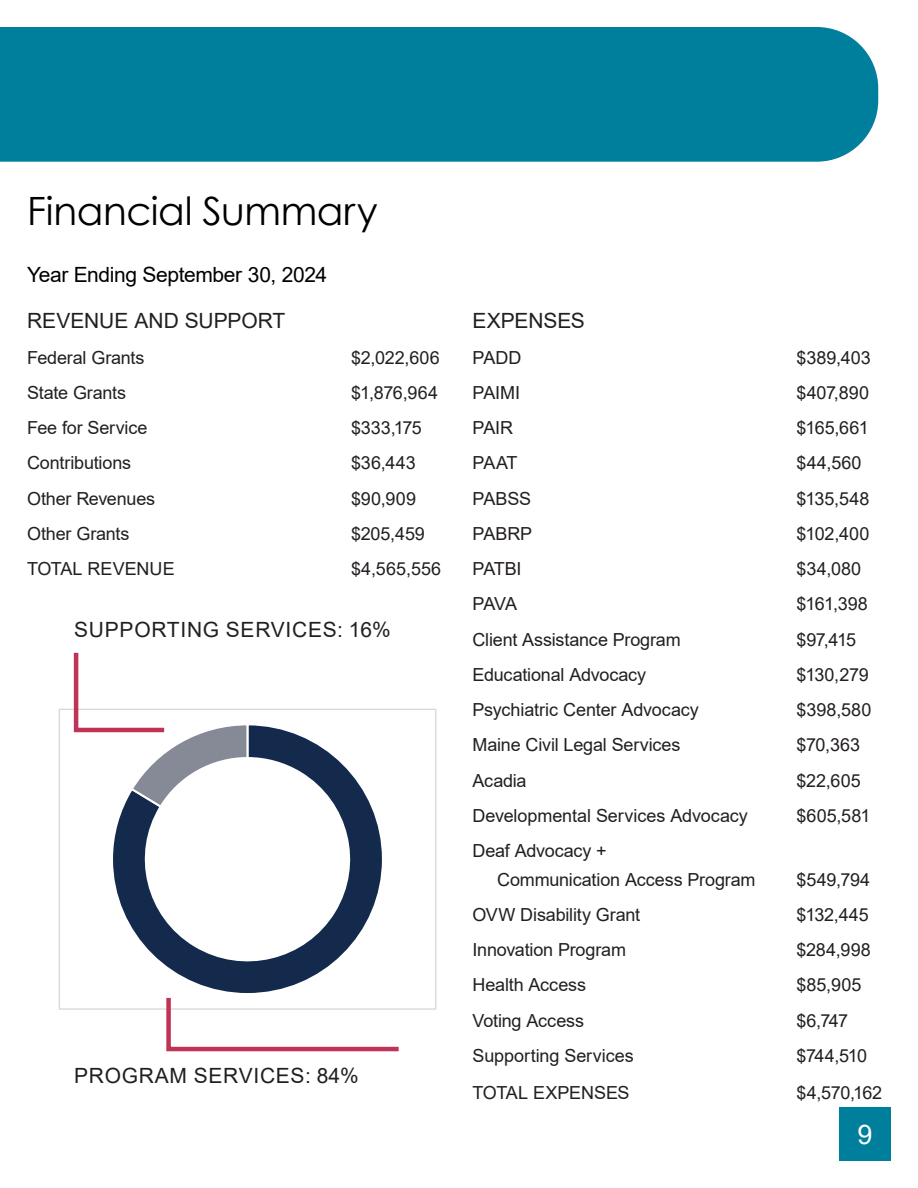
<style>
.page{position:relative;width:918px;height:1188px;background:#fff}
.page>*{position:absolute;margin:0;border:0;box-sizing:border-box;transform-origin:0 0}
.t1{font:39px "Century Gothic";letter-spacing:-.01em;color:#000}
.t2{font:27px "Arial";color:#fff}
.t3{font:21px "Arial";letter-spacing:.025em;color:#231f20}
.t4{font:21px "Arial";letter-spacing:-.015em;color:#000}
.t5{font:21px "Arial";color:#231f20}
.t6{font:21px "Arial";letter-spacing:-.005em;color:#231f20}
.t7{font:18px/28.5px "Arial";letter-spacing:-.01em;color:#231f20}
</style>
<div class="page">
<svg style="left:113px;top:725px;width:269px;height:268px"></svg>
<div style="left:0;top:27px;width:879px;height:135px;background:#007f9c"></div>
<svg style="left:72px;top:652px;width:178px;height:157px"></svg>
<svg style="left:164px;top:997px;width:239px;height:55px"></svg>
<div style="left:839px;top:1107px;width:52px;height:54px;background:#007f9c"></div>
<h2 class="t1" style="left:27px;top:183px;width:352px">Financial Summary</h2>
<p class="t4" style="left:27px;top:260px;width:302px">Year Ending September 30, 2024</p>
<p class="t5" style="left:27px;top:307px;width:260px">REVENUE AND SUPPORT</p>
<p class="t7" style="left:27px;top:343px;width:119px">Federal Grants</p>
<p class="t7" style="left:351px;top:343px;width:90px">$2,022,606</p>
<p class="t7" style="left:27px;top:378px;width:101px">State Grants</p>
<p class="t7" style="left:351px;top:378px;width:89px">$1,876,964</p>
<p class="t7" style="left:27px;top:414px;width:122px">Fee for Service</p>
<p class="t7" style="left:351px;top:414px;width:72px">$333,175</p>
<p class="t7" style="left:27px;top:449px;width:106px">Contributions</p>
<p class="t7" style="left:351px;top:449px;width:66px">$36,443</p>
<p class="t7" style="left:27px;top:484px;width:130px">Other Revenues</p>
<p class="t7" style="left:351px;top:484px;width:67px">$90,909</p>
<p class="t7" style="left:27px;top:519px;width:104px">Other Grants</p>
<p class="t7" style="left:351px;top:519px;width:75px">$205,459</p>
<p class="t7" style="left:27px;top:555px;width:149px">TOTAL REVENUE</p>
<p class="t7" style="left:351px;top:555px;width:92px">$4,565,556</p>
<p class="t3" style="left:74px;top:615px;width:318px">SUPPORTING SERVICES: 16%</p>
<p class="t3" style="left:74px;top:1062px;width:286px">PROGRAM SERVICES: 84%</p>
<p class="t6" style="left:472px;top:307px;width:114px">EXPENSES</p>
<p class="t7" style="left:472px;top:343px;width:50px">PADD</p>
<p class="t7" style="left:796px;top:343px;width:76px">$389,403</p>
<p class="t7" style="left:472px;top:378px;width:49px">PAIMI</p>
<p class="t7" style="left:796px;top:378px;width:74px">$407,890</p>
<p class="t7" style="left:472px;top:414px;width:42px">PAIR</p>
<p class="t7" style="left:796px;top:414px;width:74px">$165,661</p>
<p class="t7" style="left:472px;top:449px;width:47px">PAAT</p>
<p class="t7" style="left:796px;top:449px;width:67px">$44,560</p>
<p class="t7" style="left:472px;top:484px;width:60px">PABSS</p>
<p class="t7" style="left:796px;top:484px;width:74px">$135,548</p>
<p class="t7" style="left:472px;top:519px;width:61px">PABRP</p>
<p class="t7" style="left:796px;top:519px;width:74px">$102,400</p>
<p class="t7" style="left:472px;top:555px;width:50px">PATBI</p>
<p class="t7" style="left:796px;top:555px;width:66px">$34,080</p>
<p class="t7" style="left:472px;top:590px;width:46px">PAVA</p>
<p class="t7" style="left:796px;top:590px;width:73px">$161,398</p>
<p class="t7" style="left:472px;top:625px;width:210px">Client Assistance Program</p>
<p class="t7" style="left:796px;top:625px;width:61px">$97,415</p>
<p class="t7" style="left:472px;top:660px;width:175px">Educational Advocacy</p>
<p class="t7" style="left:796px;top:660px;width:74px">$130,279</p>
<p class="t7" style="left:472px;top:696px;width:228px">Psychiatric Center Advocacy</p>
<p class="t7" style="left:796px;top:696px;width:76px">$398,580</p>
<p class="t7" style="left:472px;top:731px;width:209px">Maine Civil Legal Services</p>
<p class="t7" style="left:796px;top:731px;width:65px">$70,363</p>
<p class="t7" style="left:472px;top:766px;width:56px">Acadia</p>
<p class="t7" style="left:796px;top:766px;width:66px">$22,605</p>
<p class="t7" style="left:472px;top:801px;width:277px">Developmental Services Advocacy</p>
<p class="t7" style="left:796px;top:801px;width:75px">$605,581</p>
<p class="t7" style="left:497px;top:837px;width:260px;text-indent:-25px">Deaf Advocacy +<br>Communication Access Program</p>
<p class="t7" style="left:796px;top:865px;width:75px">$549,794</p>
<p class="t7" style="left:472px;top:900px;width:169px">OVW Disability Grant</p>
<p class="t7" style="left:796px;top:900px;width:74px">$132,445</p>
<p class="t7" style="left:472px;top:936px;width:155px">Innovation Program</p>
<p class="t7" style="left:796px;top:936px;width:76px">$284,998</p>
<p class="t7" style="left:472px;top:971px;width:115px">Health Access</p>
<p class="t7" style="left:796px;top:971px;width:66px">$85,905</p>
<p class="t7" style="left:472px;top:1006px;width:113px">Voting Access</p>
<p class="t7" style="left:796px;top:1006px;width:53px">$6,747</p>
<p class="t7" style="left:472px;top:1041px;width:163px">Supporting Services</p>
<p class="t7" style="left:796px;top:1041px;width:72px">$744,510</p>
<p class="t7" style="left:472px;top:1078px;width:159px">TOTAL EXPENSES</p>
<p class="t7" style="left:796px;top:1078px;width:87px">$4,570,162</p>
<p class="t2" style="left:858px;top:1116px;width:17px">9</p>
</div>
